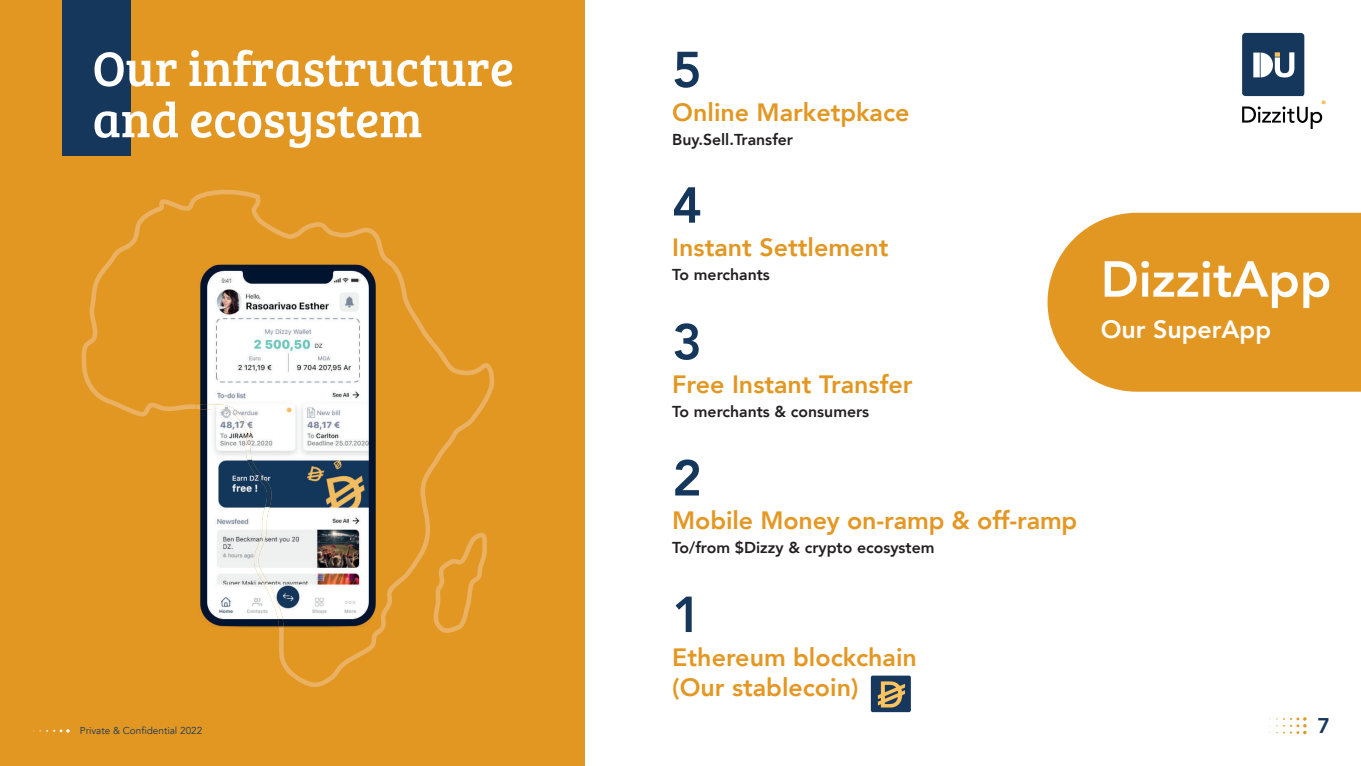
<style>
.page{position:relative;width:1361px;height:766px;background:#fff}
.page>*{position:absolute;margin:0;border:0;box-sizing:border-box;transform-origin:0 0}
.t1{font:50px/51.2px "Bree Serif";color:#fff}
.t2{font:800 50px "Avenir";color:#fff}
.t3{font:800 50px "Avenir";color:#15375c}
.t4{font:800 25px/30px "Avenir";color:#e49723}
.t5{font:800 25px "Avenir";color:#e29723}
.t6{font:800 25px "Avenir";color:#fff}
.t7{font:800 21.25px "Avenir";color:#15375c}
.t8{font:800 15.78px "Avenir";color:#231f20}
.t9{font:10px "Avenir";color:#15375c}
</style>
<div class="page">
<div style="left:0;top:0;width:585px;height:765px;background:#e29723"></div>
<img style="left:1242px;top:32px;width:84px;height:97px">
<svg style="left:1283px;top:717px;width:23px;height:17px"></svg>
<img style="left:871px;top:675px;width:40px;height:37px">
<svg style="left:40px;top:729px;width:30px;height:3px"></svg>
<svg style="left:82px;top:190px;width:412px;height:497px"></svg>
<svg style="left:433px;top:532px;width:54px;height:100px"></svg>
<img style="left:196px;top:264px;width:184px;height:140px">
<img style="left:196px;top:404px;width:184px;height:223px">
<div style="left:1047px;top:213px;width:314px;height:178px;background:#e29723"></div>
<div style="left:62px;top:0;width:69px;height:156px;background:#15375c"></div>
<h1 class="t1" style="left:92px;top:40px;width:423px">Our infrastructure and ecosystem</h1>
<h1 class="t3" style="left:672px;top:31px;width:31px">5</h1>
<h2 class="t5" style="left:672px;top:93px;width:239px">Online Marketpkace</h2>
<p class="t8" style="left:672px;top:127px;width:122px">Buy.Sell.Transfer</p>
<h1 class="t3" style="left:672px;top:166px;width:31px">4</h1>
<h2 class="t5" style="left:672px;top:228px;width:218px">Instant Settlement</h2>
<p class="t8" style="left:672px;top:262px;width:99px">To merchants</p>
<h1 class="t3" style="left:672px;top:303px;width:31px">3</h1>
<h2 class="t5" style="left:672px;top:365px;width:242px">Free Instant Transfer</h2>
<p class="t8" style="left:672px;top:399px;width:198px">To merchants &amp; consumers</p>
<h1 class="t3" style="left:672px;top:439px;width:31px">2</h1>
<h2 class="t4" style="left:672px;top:505px;width:406px">Mobile Money on-ramp &amp; off-ramp</h2>
<p class="t8" style="left:672px;top:535px;width:264px">To/from $Dizzy &amp; crypto ecosystem</p>
<h1 class="t3" style="left:672px;top:575px;width:31px">1</h1>
<h2 class="t4" style="left:672px;top:641px;width:246px">Ethereum blockchain (Our stablecoin)</h2>
<h1 class="t2" style="left:1100px;top:240px;width:232px">DizzitApp</h1>
<h2 class="t6" style="left:1100px;top:310px;width:172px">Our SuperApp</h2>
<p class="t9" style="left:80px;top:724px;width:124px">Private &amp; Confidential 2022</p>
<h3 class="t7" style="left:1317px;top:709px;width:14px">7</h3>
</div>
